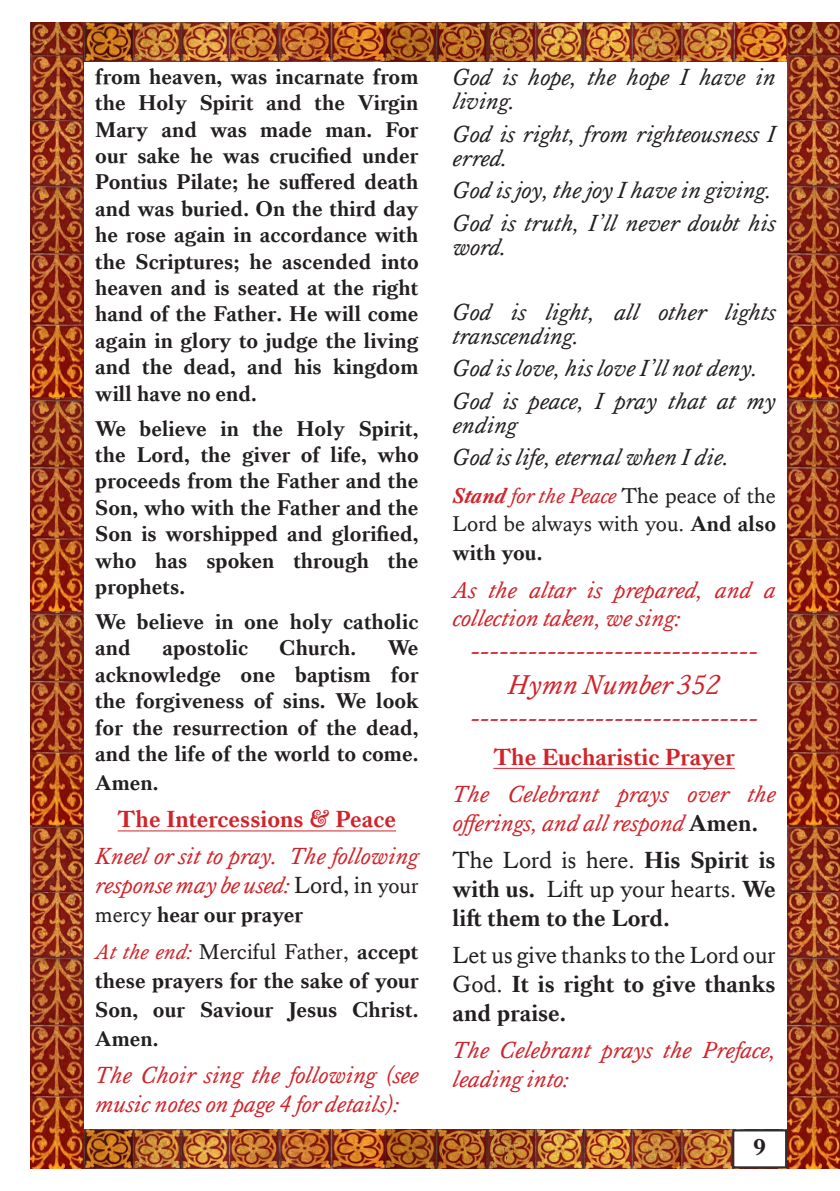
<style>
.page{position:relative;width:840px;height:1191px;background:#fff}
.page>*{position:absolute;margin:0;border:0;box-sizing:border-box;transform-origin:0 0}
.t1{font:italic 28px/33.6px "Kings Caslon";color:#d1232a;text-align:center}
.t2{font:italic 24px/28.8px "Kings Caslon";color:#d1232a}
.t3{font:italic 24px/24px "Kings Caslon";color:#231f20}
.t4{font:700 24px/28.8px "Kings Caslon";color:#231f20;text-align:justify}
.t5{font:24px/28.8px "Kings Caslon";color:#231f20;text-align:justify}
.t6{font:700 24px "Kings Caslon";color:#d1232a}
.t7{font:700 22px/26.4px "Kings Caslon";color:#231f20;text-align:justify}
.t8{font:22px/28.8px "Kings Caslon";color:#231f20;text-align:justify}
.s1{font-style:normal;color:#231f20}
.s2{font-style:normal;font-size:22px;color:#231f20}
.s3{font-weight:400}
.s4{font-weight:400;font-style:italic;color:#d1232a}
.s5{font-weight:700;font-style:italic;color:#d1232a}
.s6{font-style:italic;color:#d1232a}
.s7{font-weight:700}
.s8{font-weight:700;font-style:normal;color:#231f20}
</style>
<div class="page">
<hr style="left:118px;top:830px;width:278px;height:1px;background:#d1232a">
<hr style="left:493px;top:768px;width:241px;height:1px;background:#d1232a">
<img style="left:31px;top:23px;width:53px;height:1145px">
<img style="left:84px;top:23px;width:702px;height:38px">
<img style="left:84px;top:1129px;width:648px;height:39px">
<img style="left:786px;top:23px;width:53px;height:1145px">
<div style="left:732px;top:1129px;width:54px;height:39px;background:#fff;border:2px solid #303030"></div>
<p class="t7" style="left:95px;top:63px;width:325px">from heaven, was incarnate from the Holy Spirit and the Virgin Mary and was made man. For our sake he was crucified under Pontius Pilate; he suffered death and was buried. On the third day he rose again in accordance with the Scriptures; he ascended into heaven and is seated at the right hand of the Father. He will come again in glory to judge the living and the dead, and his kingdom will have no end.</p>
<p class="t7" style="left:95px;top:415px;width:325px">We believe in the Holy Spirit, the Lord, the giver of life, who proceeds from the Father and the Son, who with the Father and the Son is worshipped and glorified, who has spoken through the prophets.</p>
<p class="t7" style="left:95px;top:608px;width:324px">We believe in one holy catholic and</p>
<p class="t7" style="left:162px;top:634px;width:87px">apostolic</p>
<p class="t7" style="left:279px;top:634px;width:78px">Church.</p>
<p class="t7" style="left:95px;top:634px;width:325px;text-indent:292px">We acknowledge one baptism for the forgiveness of sins. We look for the resurrection of the dead, and the life of the world to come.</p>
<p class="t7" style="left:95px;top:769px;width:65px">Amen.</p>
<p class="t6" style="left:118px;top:805px;width:280px">The Intercessions &amp; Peace</p>
<p class="t2" style="left:95px;top:842px;width:325px">Kneel or sit to pray. The following response may be used: <span class="s1">Lord, in</span> <span class="s2">your</span></p>
<p class="t7" style="left:95px;top:901px;width:209px"><span class="s3">mercy</span> hear our prayer</p>
<p class="t7" style="left:95px;top:937px;width:325px;line-height:28.8px"><span class="s4">At the end:</span> <span class="s3">Merciful Father,</span> accept these prayers for the sake of your Son, our Saviour Jesus Christ.<br>Amen.</p>
<p class="t2" style="left:95px;top:1060px;width:324px">The Choir sing the following (see music notes on page 4 for details):</p>
<p class="t3" style="left:452px;top:65px;width:324px">God is hope, the hope I have in living.</p>
<p class="t3" style="left:452px;top:122px;width:324px">God is right, from righteousness I erred.</p>
<p class="t3" style="left:452px;top:178px;width:321px">God is joy, the joy I have in giving.</p>
<p class="t3" style="left:452px;top:211px;width:324px">God is truth, I’ll never doubt his word.</p>
<p class="t3" style="left:452px;top:300px;width:324px">God is light, all other lights transcending.</p>
<p class="t3" style="left:452px;top:356px;width:307px">God is love, his love I’ll not deny.</p>
<p class="t3" style="left:452px;top:389px;width:324px">God is peace, I pray that at my ending</p>
<p class="t3" style="left:452px;top:445px;width:278px">God is life, eternal when I die.</p>
<p class="t8" style="left:452px;top:481px;width:325px"><span class="s5">Stand</span> <span class="s6">for the Peace</span> The peace of the Lord be always with you. <span class="s7">And also with you.</span></p>
<p class="t2" style="left:452px;top:575px;width:324px">As the altar is prepared, and a collection taken, we sing:</p>
<p class="t1" style="left:470px;top:634px;width:289px">------------------------------<br>Hymn Number 352</p>
<p class="t1" style="left:470px;top:701px;width:289px">------------------------------</p>
<p class="t6" style="left:493px;top:742px;width:243px">The Eucharistic Prayer</p>
<p class="t2" style="left:452px;top:779px;width:324px">The Celebrant prays over the offerings, and all respond <span class="s8">Amen.</span></p>
<p class="t4" style="left:452px;top:845px;width:324px"><span class="s3">The Lord is here.</span> His Spirit is with us. <span class="s3">Lift up your hearts.</span> We lift them to the Lord.</p>
<p class="t5" style="left:452px;top:940px;width:325px">Let us give thanks to the Lord our God. <span class="s7">It is right to give thanks and praise.</span></p>
<p class="t2" style="left:452px;top:1035px;width:324px">The Celebrant prays the Preface, leading into:</p>
<p class="t4" style="left:753px;top:1132px;width:14px">9</p>
</div>
